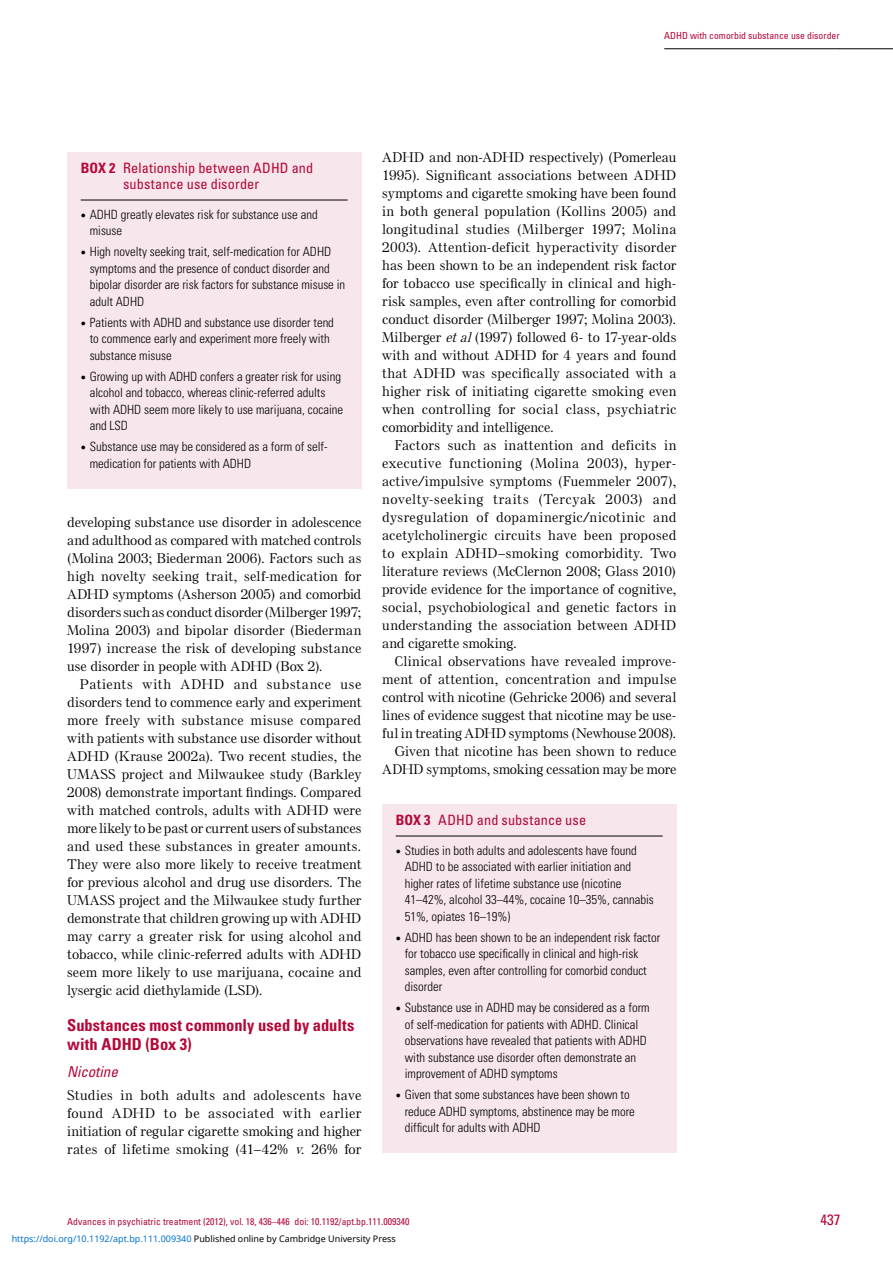
<style>
.page{position:relative;width:893px;height:1263px;background:#fff}
.page>*{position:absolute;margin:0;border:0;box-sizing:border-box;transform-origin:0 0}
.t1{font:700 condensed 16.5px/19.8px "Univers LT Std";letter-spacing:.005em;color:#b30838}
.t2{font:italic condensed 15px "Univers LT Std";color:#b30838}
.t3{font:condensed 15px "Univers LT Std";color:#b30838}
.t4{font:condensed 14.25px/16.5px "Univers LT Std";letter-spacing:.01em;color:#b30838}
.t5{font:500 13.5px/18px "Else NPL Std";letter-spacing:.02em;color:#000;text-align:justify}
.t6{font:300 condensed 12.75px/16.5px "Univers LT Std";color:#000}
.t7{font:condensed 9.75px "Univers LT Std";color:#b30838}
.t8{font:9px "Noto Sans";color:#0172cf}
.s1{font-weight:700}
.s2{font-family:"Newspaper Pi BT";font-weight:400;font-stretch:normal;font-size:7.5px}
.s3{font-style:italic}
.s4{color:#000}
</style>
<div class="page">
<hr style="left:664px;top:49px;width:176px;height:1px;background:#000">
<hr style="left:839px;top:49px;width:54px;height:1px;background:#000">
<div style="left:67px;top:152px;width:294px;height:337px;background:#f7e6eb"></div>
<hr style="left:81px;top:200px;width:267px;height:1px;background:#000">
<div style="left:382px;top:804px;width:294px;height:349px;background:#f7e6eb"></div>
<hr style="left:396px;top:836px;width:267px;height:1px;background:#000">
<p class="t7" style="left:664px;top:30px;width:177px">ADHD with comorbid substance use disorder</p>
<p class="t4" style="left:123px;top:159px;width:192px;text-indent:-42px"><span class="s1">Box 2</span> Relationship between ADHD and substance use disorder</p>
<p class="t6" style="left:90px;top:206px;width:230px;text-indent:-9px"><span class="s2">•</span> ADHD greatly elevates risk for substance use and misuse</p>
<p class="t6" style="left:90px;top:244px;width:257px;text-indent:-9px"><span class="s2">•</span> High novelty seeking trait, self-medication for ADHD symptoms and the presence of conduct disorder and bipolar disorder are risk factors for substance misuse in adult ADHD</p>
<p class="t6" style="left:90px;top:314px;width:246px;text-indent:-9px"><span class="s2">•</span> Patients with ADHD and substance use disorder tend to commence early and experiment more freely with substance misuse</p>
<p class="t6" style="left:90px;top:368px;width:255px;text-indent:-9px"><span class="s2">•</span> Growing up with ADHD confers a greater risk for using alcohol and tobacco, whereas clinic-referred adults with ADHD seem more likely to use marijuana, cocaine and LSD</p>
<p class="t6" style="left:90px;top:439px;width:239px;text-indent:-9px"><span class="s2">•</span> Substance use may be considered as a form of self&shy;medication for patients with ADHD</p>
<p class="t5" style="left:67px;top:513px;width:296px">developing substance use disorder in adolescence and adulthood as compared with matched controls (Molina 2003; Biederman 2006). Factors such as high novelty seeking trait, self-medication for ADHD symptoms (Asherson 2005) and comorbid disorders such as conduct disorder (Milberger 1997; Molina 2003) and bipolar disorder (Biederman 1997) increase the risk of developing substance use disorder in people with ADHD (Box 2).</p>
<p class="t5" style="left:67px;top:675px;width:296px;text-indent:13px">Patients with ADHD and substance use disorders tend to commence early and experiment more freely with substance misuse compared with patients with substance use disorder without ADHD (Krause 2002a). Two recent studies, the UMASS project and Milwaukee study (Barkley 2008) demonstrate important findings. Compared with matched controls, adults with ADHD were more likely to be past or current users of substances and used these substances in greater amounts.<br>They were also more likely to receive treatment for previous alcohol and drug use disorders. The UMASS project and the Milwaukee study further demonstrate that children growing up with ADHD may carry a greater risk for using alcohol and tobacco, while clinic-referred adults with ADHD seem more likely to use marijuana, cocaine and lysergic acid diethylamide (LSD).</p>
<p class="t1" style="left:67px;top:1015px;width:289px">Substances most commonly used by adults with ADHD (Box 3)</p>
<p class="t2" style="left:67px;top:1062px;width:52px">Nicotine</p>
<p class="t5" style="left:67px;top:1086px;width:296px">Studies in both adults and adolescents have found ADHD to be associated with earlier initiation of regular cigarette smoking and higher rates of lifetime smoking (41–42% <span class="s3">v</span>. 26% for</p>
<p class="t5" style="left:382px;top:148px;width:296px">ADHD and non-ADHD respectively) (Pomerleau 1995). Significant associations between ADHD symptoms and cigarette smoking have been found in both general population (Kollins 2005) and longitudinal studies (Milberger 1997; Molina 2003). Attention-deficit hyperactivity disorder has been shown to be an independent risk factor for tobacco use specifically in clinical and high&shy;risk samples, even after controlling for comorbid conduct disorder (Milberger 1997; Molina 2003).<br>Milberger <span class="s3">etal</span>(1997) followed 6- to 17-year-olds with and without ADHD for 4 years and found that ADHD was specifically associated with a higher risk of initiating cigarette smoking even when controlling for social class, psychiatric comorbidity and intelligence.</p>
<p class="t5" style="left:382px;top:436px;width:296px;text-indent:13px">Factors such as inattention and deficits in executive functioning (Molina 2003), hyper&shy;active/impulsive symptoms (Fuemmeler 2007), novelty-seeking traits (Tercyak 2003) and dysregulation of dopaminergic/nicotinic and acetylcholinergic circuits have been proposed to explain ADHD–smoking comorbidity. Two literature reviews (McClernon 2008; Glass 2010) provide evidence for the importance of cognitive, social, psychobiological and genetic factors in understanding the association between ADHD and cigarette smoking.</p>
<p class="t5" style="left:382px;top:652px;width:296px;text-align:right">Clinical observations have revealed improve&shy;ment of attention, concentration and impulse control with nicotine (Gehricke 2006) and several lines of evidence suggest that nicotine may be use&shy;ful in treating ADHD symptoms (Newhouse 2008).<br>Given that nicotine has been shown to reduce ADHD symptoms, smoking cessation may be more</p>
<p class="t4" style="left:396px;top:812px;width:192px"><span class="s1">Box 3</span> ADHD and substance use</p>
<p class="t6" style="left:405px;top:842px;width:251px;text-indent:-9px"><span class="s2">•</span> Studies in both adults and adolescents have found ADHD to be associated with earlier initiation and higher rates of lifetime substance use (nicotine 41–42%, alcohol 33–44%, cocaine 10–35%, cannabis 51%, opiates 16–19%)</p>
<p class="t6" style="left:405px;top:929px;width:257px;text-indent:-9px"><span class="s2">•</span> ADHD has been shown to be an independent risk factor for tobacco use specifically in clinical and high-risk samples, even after controlling for comorbid conduct disorder</p>
<p class="t6" style="left:405px;top:1000px;width:246px;text-indent:-9px"><span class="s2">•</span> Substance use in ADHD may be considered as a form of self-medication for patients with ADHD. Clinical observations have revealed that patients with ADHD with substance use disorder often demonstrate an improvement of ADHD symptoms</p>
<p class="t6" style="left:405px;top:1087px;width:232px;text-indent:-9px"><span class="s2">•</span> Given that some substances have been shown to reduce ADHD symptoms, abstinence may be more difficult for adults with ADHD</p>
<p class="t7" style="left:67px;top:1216px;width:344px">Advances in psychiatric treatment (2012), vol. 18, 436–446 doi: 10.1192/apt.bp.111.009340</p>
<p class="t3" style="left:820px;top:1210px;width:21px">437</p>
<p class="t8" style="left:12px;top:1232px;width:386px">https://doi.org/10.1192/apt.bp.111.009340 <span class="s4">Published online by Cambridge University Press</span></p>
</div>
